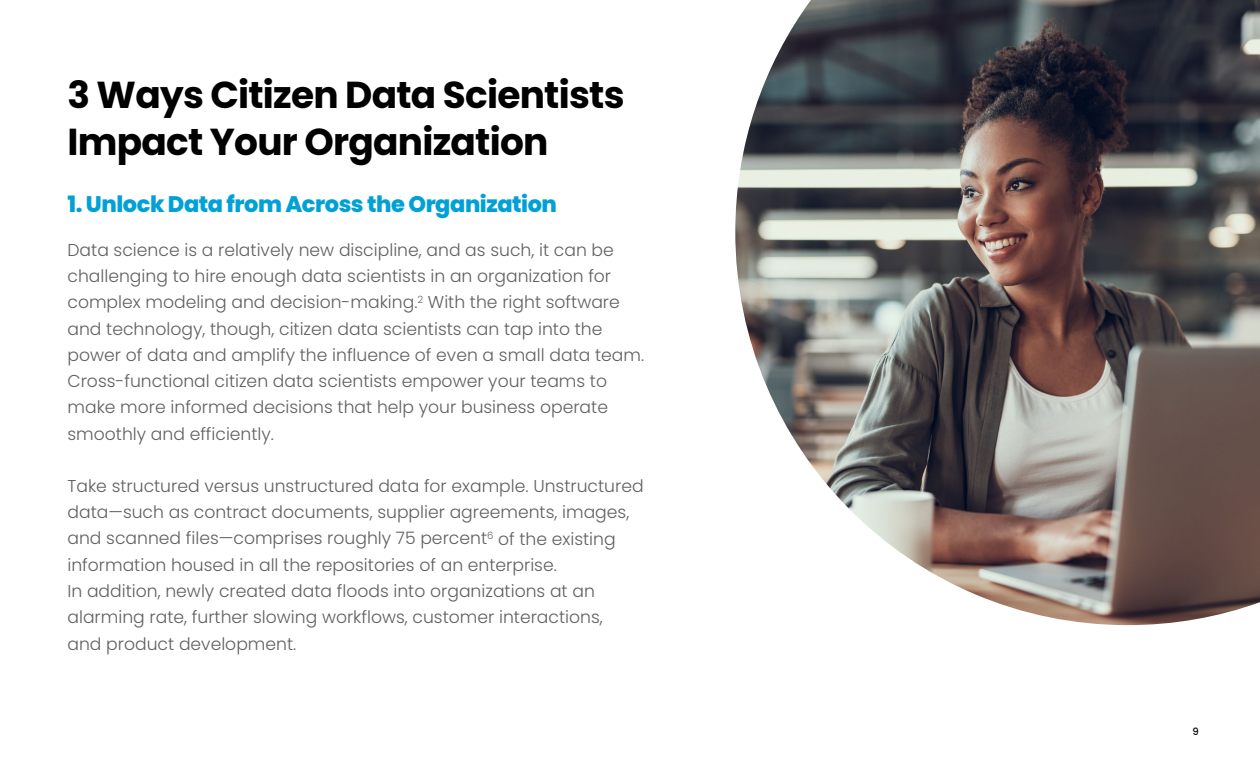
<style>
.page{position:relative;width:1260px;height:765px;background:#fff}
.page>*{position:absolute;margin:0;border:0;box-sizing:border-box;transform-origin:0 0}
.t1{font:700 37.5px/47.5px "Poppins";letter-spacing:-.02em;color:#000}
.t2{font:800 22.5px "Poppins";letter-spacing:-.02em;color:#00a1d7}
.t3{font:300 17.25px/26.2px "Poppins";color:#5f6062}
.t4{font:500 10px "Poppins";color:#000}
</style>
<div class="page">
<img style="left:735px;top:0;width:525px;height:625px">
<h1 class="t1" style="left:68px;top:71px;width:559px">3 Ways Citizen Data Scientists<br>Impact Your Organization</h1>
<h2 class="t2" style="left:68px;top:191px;width:491px">1. Unlock Data from Across the Organization</h2>
<p class="t3" style="left:68px;top:237px;width:578px">Data science is a relatively new discipline, and as such, it can be challenging to hire enough data scientists in an organization for complex modeling and decision-making.<sup>2</sup> With the right software and technology, though, citizen data scientists can tap into the power of data and amplify the influence of even a small data team.<br>Cross-functional citizen data scientists empower your teams to make more informed decisions that help your business operate smoothly and efficiently.</p>
<p class="t3" style="left:68px;top:473px;width:578px">Take structured versus unstructured data for example. Unstructured data—such as contract documents, supplier agreements, images, and scanned files—comprises roughly 75 percent<sup>6</sup> of the existing information housed in all the repositories of an enterprise.<br>In addition, newly created data floods into organizations at an alarming rate, further slowing workflows, customer interactions,<br>and product development.</p>
<p class="t4" style="left:1192px;top:726px;width:8px">9</p>
</div>
